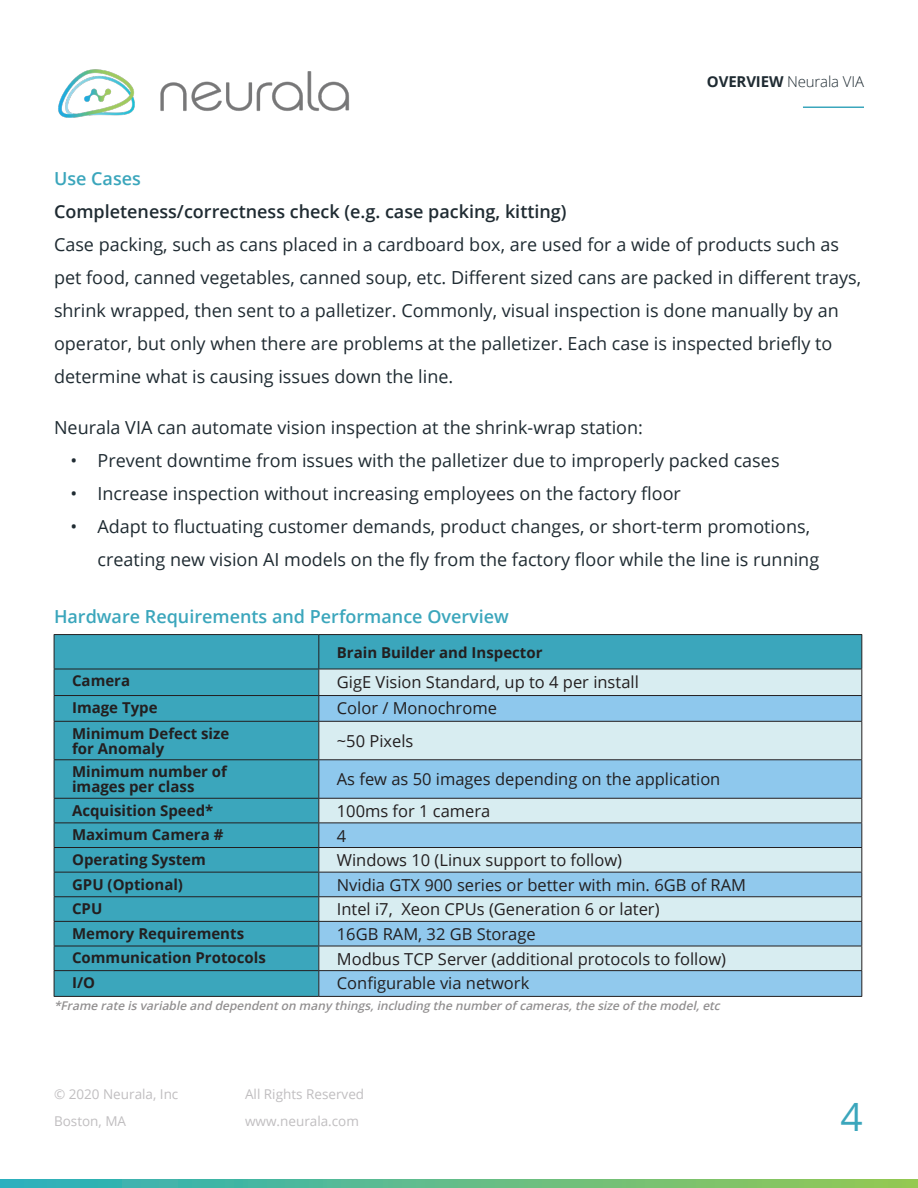
<style>
.page{position:relative;width:918px;height:1188px;background:#fff}
.page>*{position:absolute;margin:0;border:0;box-sizing:border-box;transform-origin:0 0}
.chapterHead{font:39px "Open Sans";color:#3ba6bc}
.Body{font:18px/33px "Open Sans";color:#1f2b32}
.Body-2{font:600 18px "Open Sans";color:#1f2b32}
.Body-3{font:600 18px "Open Sans";color:#3ba6bc}
.number_list{font:16.5px "Open Sans";color:#231f20}
.number_list-2{font:700 15px/15px "Open Sans";color:#231f20}
.t1{font:300 15px "Open Sans";letter-spacing:-.01em;color:#1f2b32}
.t2{font:13.5px "Open Sans";color:#c0bec0}
.t3{font:italic 600 12px "Open Sans";color:#231f20}
.s1{font-weight:700}
</style>
<div class="page">
<div style="left:55px;top:635px;width:806px;height:361px;background:#3ba6bc"></div>
<div style="left:319px;top:670px;width:542px;height:153px;background:#d8edf1"></div>
<svg style="left:319px;top:696px;width:542px;height:102px;background:#a8d4ec"></svg>
<svg style="left:319px;top:824px;width:542px;height:172px;background:#add6ec"></svg>
<hr style="left:319px;top:996px;width:543px;height:1px;background:#231f20">
<hr style="left:318px;top:635px;width:1px;height:34px;background:#231f20">
<svg style="left:318px;top:670px;width:1px;height:51px"></svg>
<hr style="left:318px;top:722px;width:1px;height:37px;background:#231f20">
<hr style="left:318px;top:760px;width:1px;height:38px;background:#231f20">
<svg style="left:318px;top:799px;width:1px;height:197px"></svg>
<hr style="left:54px;top:996px;width:265px;height:1px;background:#231f20">
<hr style="left:54px;top:695px;width:265px;height:1px;background:#231f20">
<svg style="left:54px;top:670px;width:1px;height:51px"></svg>
<hr style="left:319px;top:695px;width:543px;height:1px;background:#231f20">
<svg style="left:861px;top:670px;width:1px;height:51px"></svg>
<hr style="left:54px;top:721px;width:265px;height:1px;background:#231f20">
<hr style="left:54px;top:722px;width:1px;height:37px;background:#231f20">
<hr style="left:319px;top:721px;width:543px;height:1px;background:#231f20">
<hr style="left:861px;top:722px;width:1px;height:37px;background:#231f20">
<hr style="left:54px;top:759px;width:265px;height:1px;background:#231f20">
<hr style="left:54px;top:760px;width:1px;height:38px;background:#231f20">
<hr style="left:319px;top:759px;width:543px;height:1px;background:#231f20">
<hr style="left:861px;top:760px;width:1px;height:38px;background:#231f20">
<hr style="left:54px;top:798px;width:265px;height:1px;background:#231f20">
<hr style="left:319px;top:798px;width:543px;height:1px;background:#231f20">
<hr style="left:54px;top:823px;width:265px;height:1px;background:#231f20">
<hr style="left:319px;top:823px;width:543px;height:1px;background:#231f20">
<hr style="left:54px;top:847px;width:265px;height:1px;background:#231f20">
<hr style="left:319px;top:847px;width:543px;height:1px;background:#231f20">
<hr style="left:54px;top:872px;width:265px;height:1px;background:#231f20">
<hr style="left:319px;top:872px;width:543px;height:1px;background:#231f20">
<hr style="left:54px;top:896px;width:265px;height:1px;background:#231f20">
<hr style="left:319px;top:896px;width:543px;height:1px;background:#231f20">
<hr style="left:54px;top:921px;width:265px;height:1px;background:#231f20">
<hr style="left:319px;top:921px;width:543px;height:1px;background:#231f20">
<hr style="left:54px;top:946px;width:265px;height:1px;background:#231f20">
<svg style="left:54px;top:799px;width:1px;height:197px"></svg>
<hr style="left:319px;top:946px;width:543px;height:1px;background:#231f20">
<svg style="left:861px;top:799px;width:1px;height:197px"></svg>
<hr style="left:54px;top:970px;width:265px;height:1px;background:#231f20">
<hr style="left:319px;top:970px;width:543px;height:1px;background:#231f20">
<hr style="left:54px;top:634px;width:265px;height:1px;background:#231f20">
<hr style="left:54px;top:635px;width:1px;height:34px;background:#231f20">
<hr style="left:319px;top:634px;width:543px;height:1px;background:#231f20">
<hr style="left:861px;top:635px;width:1px;height:34px;background:#231f20">
<hr style="left:54px;top:669px;width:265px;height:1px;background:#231f20">
<hr style="left:319px;top:669px;width:543px;height:1px;background:#231f20">
<svg style="left:0;top:1179px;width:918px;height:9px;background:#61bc88"></svg>
<hr style="left:803px;top:107px;width:61px;height:1px;background:#3ba6bc">
<img style="left:58px;top:69px;width:292px;height:49px">
<p class="t1" style="left:707px;top:71px;width:159px"><span class="s1">OVERVIEW</span> Neurala VIA</p>
<p class="Body-3" style="left:54px;top:166px;width:88px">Use Cases</p>
<p class="Body-2" style="left:54px;top:199px;width:514px">Completeness/correctness check (e.g. case packing, kitting)</p>
<p class="Body" style="left:54px;top:227px;width:809px">Case packing, such as cans placed in a cardboard box, are used for a wide of products such as pet food, canned vegetables, canned soup, etc. Different sized cans are packed in different trays, shrink wrapped, then sent to a palletizer. Commonly, visual inspection is done manually by an operator, but only when there are problems at the palletizer. Each case is inspected briefly to determine what is causing issues down the line.</p>
<p class="Body" style="left:54px;top:410px;width:591px">Neurala VIA can automate vision inspection at the shrink-wrap station:</p>
<p class="Body" style="left:70px;top:443px;width:711px">• Prevent downtime from issues with the palletizer due to improperly packed cases</p>
<p class="Body" style="left:70px;top:476px;width:612px">• Increase inspection without increasing employees on the factory floor</p>
<p class="Body" style="left:98px;top:509px;width:723px;text-indent:-27px">• Adapt to fluctuating customer demands, product changes, or short-term promotions, creating new vision AI models on the fly from the factory floor while the line is running</p>
<p class="Body-3" style="left:54px;top:604px;width:457px">Hardware Requirements and Performance Overview</p>
<p class="number_list-2" style="left:337px;top:644px;width:207px">Brain Builder and Inspector</p>
<p class="number_list-2" style="left:72px;top:673px;width:60px">Camera</p>
<p class="number_list" style="left:337px;top:670px;width:304px">GigE Vision Standard, up to 4 per install</p>
<p class="number_list-2" style="left:72px;top:700px;width:87px">Image Type</p>
<p class="number_list" style="left:337px;top:697px;width:162px">Color / Monochrome</p>
<p class="number_list-2" style="left:72px;top:725px;width:159px">Minimum Defect size for Anomaly</p>
<p class="number_list" style="left:337px;top:730px;width:78px">~50 Pixels</p>
<p class="number_list-2" style="left:72px;top:764px;width:156px">Minimum number of images per class</p>
<p class="number_list" style="left:337px;top:768px;width:385px">As few as 50 images depending on the application</p>
<p class="number_list-2" style="left:72px;top:802px;width:143px">Acquisition Speed*</p>
<p class="number_list" style="left:337px;top:800px;width:155px">100ms for 1 camera</p>
<p class="number_list-2" style="left:72px;top:827px;width:153px">Maximum Camera #</p>
<p class="number_list" style="left:337px;top:824px;width:11px">4</p>
<p class="number_list-2" style="left:72px;top:852px;width:135px">Operating System</p>
<p class="number_list" style="left:337px;top:849px;width:287px">Windows 10 (Linux support to follow)</p>
<p class="number_list-2" style="left:72px;top:876px;width:112px">GPU (Optional)</p>
<p class="number_list" style="left:337px;top:873px;width:411px">Nvidia GTX 900 series or better with min. 6GB of RAM</p>
<p class="number_list-2" style="left:72px;top:901px;width:32px">CPU</p>
<p class="number_list" style="left:337px;top:898px;width:324px">Intel i7, Xeon CPUs (Generation 6 or later)</p>
<p class="number_list-2" style="left:72px;top:926px;width:174px">Memory Requirements</p>
<p class="number_list" style="left:337px;top:923px;width:200px">16GB RAM, 32 GB Storage</p>
<p class="number_list-2" style="left:72px;top:950px;width:195px">Communication Protocols</p>
<p class="number_list" style="left:337px;top:947px;width:391px">Modbus TCP Server (additional protocols to follow)</p>
<p class="number_list-2" style="left:72px;top:975px;width:25px">I/O</p>
<p class="number_list" style="left:337px;top:972px;width:194px">Configurable via network</p>
<p class="t3" style="left:54px;top:997px;width:671px">*Frame rate isvariable and dependenton many things,including the numberofcameras,the size ofthe model,etc</p>
<p class="t2" style="left:54px;top:1085px;width:126px">© 2020 Neurala, Inc</p>
<p class="t2" style="left:54px;top:1112px;width:74px">Boston, MA</p>
<p class="t2" style="left:245px;top:1085px;width:121px">All Rights Reserved</p>
<p class="t2" style="left:245px;top:1112px;width:115px">www.neurala.com</p>
<p class="chapterHead" style="left:841px;top:1091px;width:24px">4</p>
</div>
